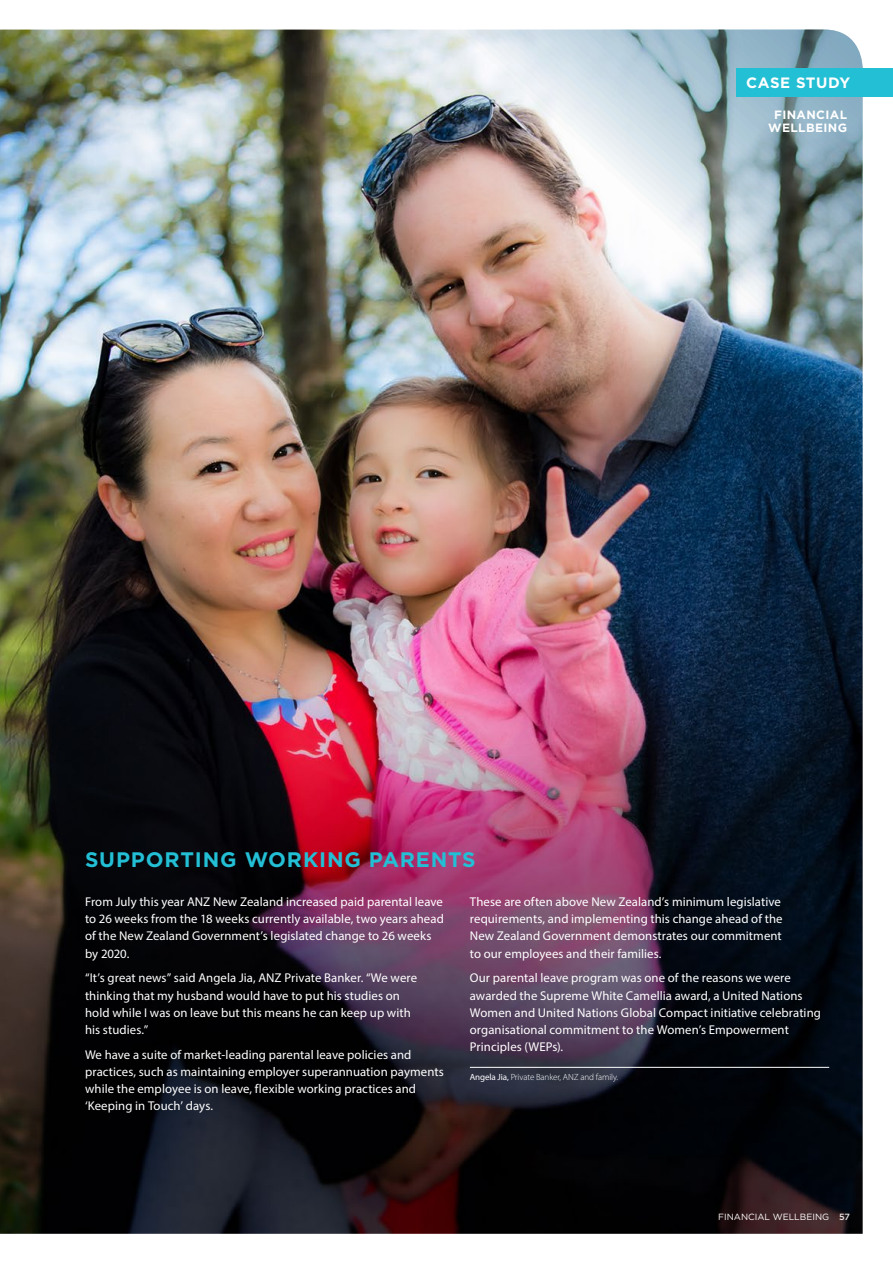
<style>
.page{position:relative;width:893px;height:1263px;background:#fff}
.page>*{position:absolute;margin:0;border:0;box-sizing:border-box;transform-origin:0 0}
.Case_Study_H1{font:700 21px "Gotham";letter-spacing:.04em;color:#23bfd5}
.Body{font:700 15px "Gotham";letter-spacing:.04em;color:#fff}
.Body_reversed{font:12.75px/17.2px "Myriad Pro";letter-spacing:.005em;color:#fff}
.t1{font:700 12px/13.5px "Gotham";letter-spacing:.03em;color:#fff;text-align:center}
.Paragraph_Style_6{font:300 9px "Myriad Pro";letter-spacing:-.01em;color:#fff}
.t2{font:9px "Gotham";color:#fff}
.s1{font-weight:400}
.s2{font-weight:500}
</style>
<div class="page">
<img style="left:0;top:30px;width:863px;height:1204px">
<hr style="left:470px;top:1067px;width:359px;height:1px;background:#fff">
<div style="left:736px;top:68px;width:157px;height:28px;background:#23bfd5"></div>
<p class="Body" style="left:746px;top:73px;width:106px">CASE STUDY</p>
<h3 class="t1" style="left:768px;top:108px;width:80px">FINANCIAL<br>WELLBEING</h3>
<p class="Case_Study_H1" style="left:85px;top:846px;width:392px">SUPPORTING WORKING PARENTS</p>
<p class="Body_reversed" style="left:85px;top:893px;width:360px">From July this year ANZ New Zealand increased paid parental leave to 26 weeks from the 18 weeks currently available, two years ahead of the New Zealand Government’s legislated change to 26 weeks by 2020.</p>
<p class="Body_reversed" style="left:85px;top:969px;width:334px">“It’s great news” said Angela Jia, ANZ Private Banker. “We were thinking that my husband would have to put his studies on hold while I was on leave but this means he can keep up with his studies.”</p>
<p class="Body_reversed" style="left:85px;top:1045px;width:360px">We have a suite of market-leading parental leave policies and practices, such as maintaining employer superannuation payments while the employee is on leave, flexible working practices and ‘Keeping in Touch’ days.</p>
<p class="Body_reversed" style="left:470px;top:893px;width:314px">These are often above New Zealand’s minimum legislative requirements, and implementing this change ahead of the New Zealand Government demonstrates our commitment to our employees and their families.</p>
<p class="Body_reversed" style="left:470px;top:969px;width:353px">Our parental leave program was one of the reasons we were awarded the Supreme White Camellia award, a United Nations Women and United Nations Global Compact initiative celebrating organisational commitment to the Women’s Empowerment Principles (WEPs).</p>
<p class="Paragraph_Style_6" style="left:470px;top:1072px;width:150px"><span class="s1">Angela Jia,</span> Private Banker, ANZ and family.</p>
<p class="t2" style="left:718px;top:1212px;width:133px">FINANCIAL WELLBEING <span class="s2">57</span></p>
</div>
